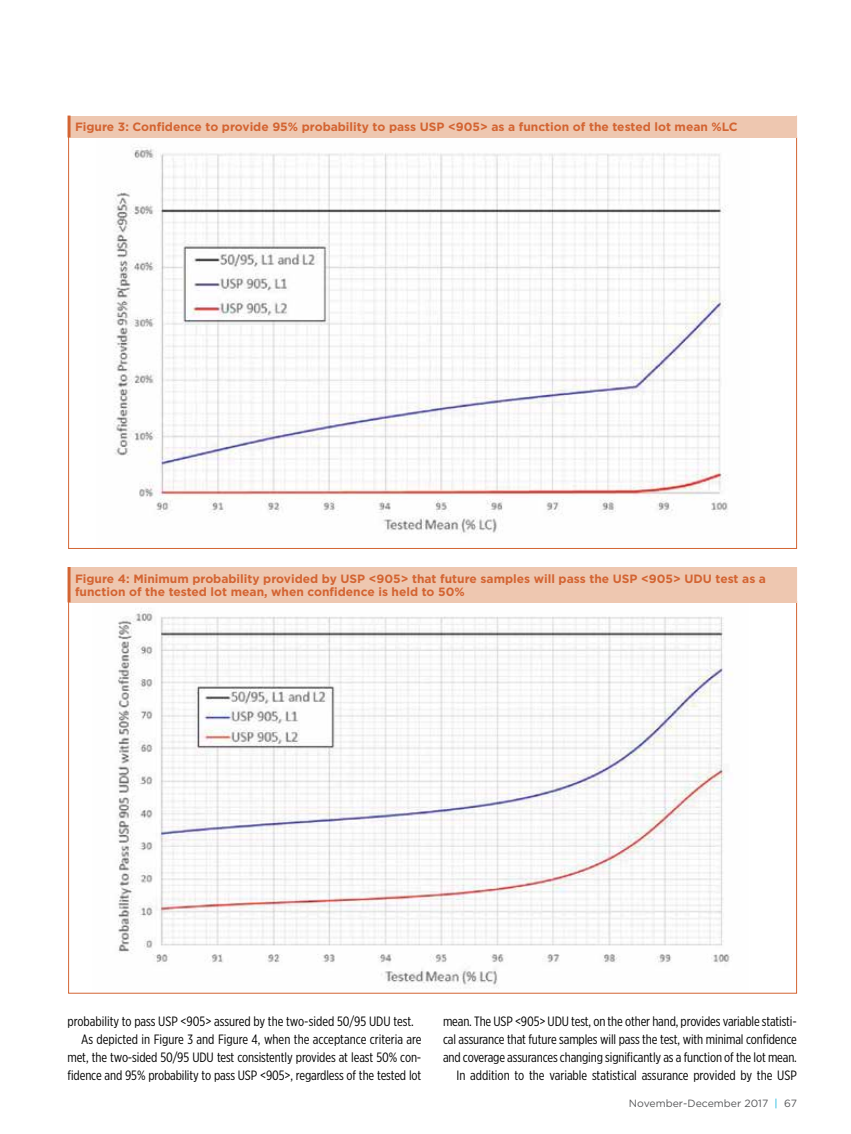
<style>
.page{position:relative;width:851px;height:1134px;background:#fff}
.page>*{position:absolute;margin:0;border:0;box-sizing:border-box;transform-origin:0 0}
.t1{font:13.5px/18px "Gotham X Narrow";letter-spacing:-.01em;color:#000;text-align:right}
.t2{font:700 12px/13.5px "Gotham";color:#d36432}
.t3{font:10.5px "Gotham";color:#58595b}
.s1{color:#00b0da}
</style>
<div class="page">
<img style="left:113px;top:147px;width:615px;height:387px">
<div style="left:69px;top:116px;width:727px;height:21px;background:#eec7b0"></div>
<hr style="left:68px;top:116px;width:2px;height:21px;background:#d36432">
<svg style="left:796px;top:116px;width:1px;height:21px"></svg>
<img style="left:118px;top:611px;width:615px;height:378px">
<div style="left:69px;top:567px;width:727px;height:35px;background:#eec7b0"></div>
<hr style="left:68px;top:567px;width:2px;height:35px;background:#d36432">
<hr style="left:796px;top:567px;width:1px;height:35px;background:#eec7b0">
<p class="t2" style="left:75px;top:120px;width:664px">Figure 3: Confidence to provide 95% probability to pass USP &lt;905&gt; as a function of the tested lot mean %LC</p>
<p class="t2" style="left:75px;top:572px;width:692px">Figure 4: Minimum probability provided by USP &lt;905&gt; that future samples will pass the USP &lt;905&gt; UDU test as a function of the tested lot mean, when confidence is held to 50%</p>
<p class="t1" style="left:68px;top:1012px;width:348px">probability to pass USP &lt;905&gt; assured by the two-sided 50/95 UDU test.</p>
<p class="t1" style="left:81px;top:1030px;width:342px">As depicted in Figure 3 and Figure 4, when the acceptance criteria are</p>
<p class="t1" style="left:68px;top:1048px;width:355px">met, the two-sided 50/95 UDU test consistently provides at least 50% con-</p>
<p class="t1" style="left:68px;top:1066px;width:355px">fidence and 95% probability to pass USP &lt;905&gt;, regardless of the tested lot</p>
<p class="t1" style="left:443px;top:1012px;width:355px">mean. The USP &lt;905&gt; UDU test, on the other hand, provides variable statisti&shy;cal assurance that future samples will pass the test, with minimal confidence and coverage assurances changing significantly as a function of the lot mean.<br>In addition to the variable statistical assurance provided by the USP</p>
<p class="t3" style="left:629px;top:1097px;width:169px">November-December 2017 <span class="s1">|</span> 67</p>
</div>
